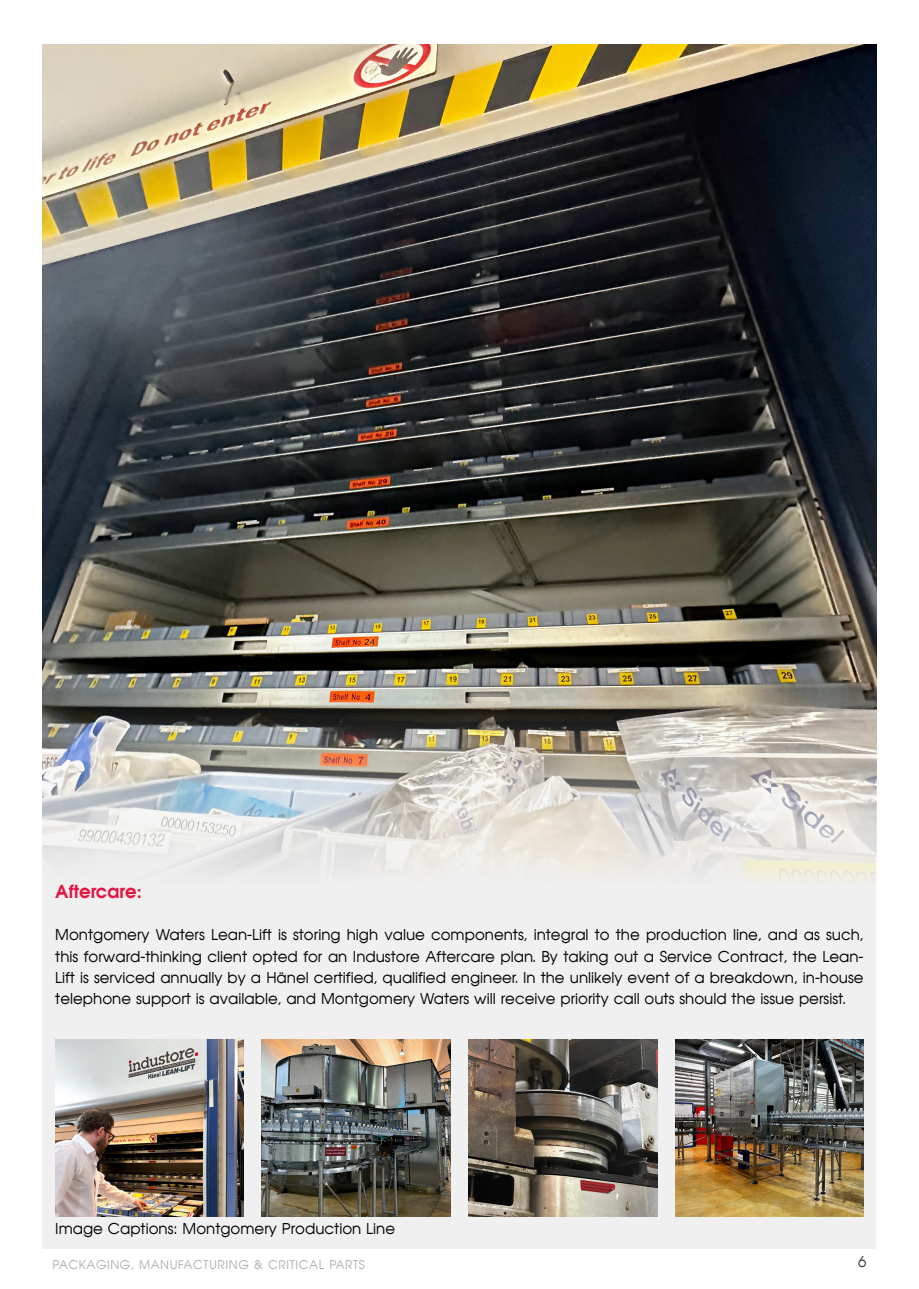
<style>
.page{position:relative;width:919px;height:1289px;background:#fff}
.page>*{position:absolute;margin:0;border:0;box-sizing:border-box;transform-origin:0 0}
.t1{font:700 18px "Avian";color:#e31643}
.t2{font:15px/21px "Avian";color:#000;text-align:justify}
.t3{font:15px "Avian";color:#3e3e3f}
.t4{font:12px "Avian";letter-spacing:.05em;color:#adaeb0}
</style>
<div class="page">
<div style="left:43px;top:44px;width:833px;height:1204px;background:#f0f0f0"></div>
<img style="left:43px;top:44px;width:833px;height:834px">
<img style="left:55px;top:1039px;width:189px;height:177px">
<img style="left:262px;top:1039px;width:188px;height:177px">
<img style="left:468px;top:1039px;width:189px;height:177px">
<img style="left:675px;top:1039px;width:188px;height:177px">
<p class="t1" style="left:55px;top:880px;width:88px">Aftercare:</p>
<p class="t2" style="left:55px;top:924px;width:809px">Montgomery Waters Lean-Lift is storing high value components, integral to the production line, and as such, this forward-thinking client opted for an Industore Aftercare plan. By taking out a Service Contract, the Lean-Lift is serviced annually by a Hänel certified, qualified engineer. In the unlikely event of a breakdown, in-house telephone support is available, and Montgomery Waters will receive priority call outs should the issue persist.</p>
<p class="t2" style="left:55px;top:1217px;width:341px">Image Captions: Montgomery Production Line</p>
<p class="t4" style="left:53px;top:1257px;width:314px">PACKAGING, MANUFACTURING &amp; CRITICAL PARTS</p>
<p class="t3" style="left:858px;top:1252px;width:10px">6</p>
</div>
